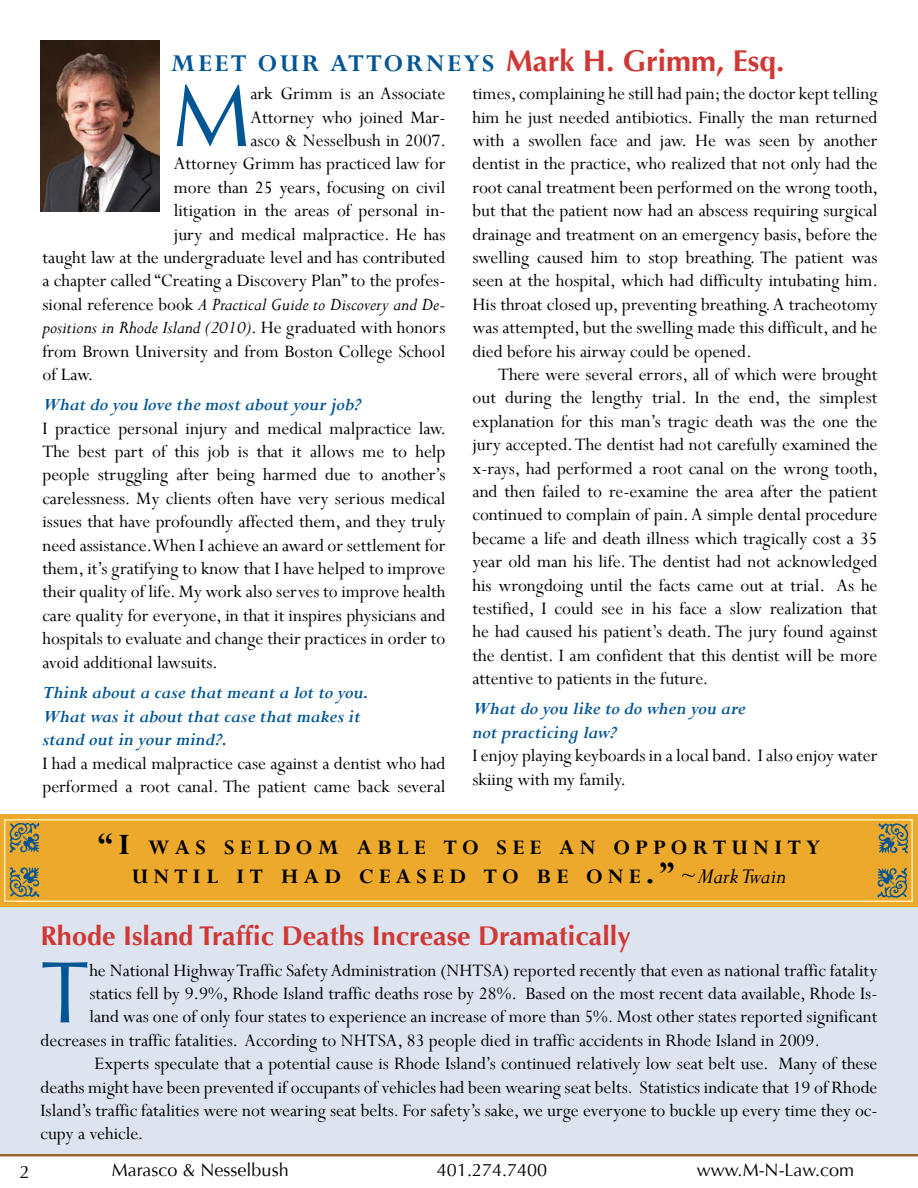
<style>
.page{position:relative;width:918px;height:1188px;background:#fff}
.page>*{position:absolute;margin:0;border:0;box-sizing:border-box;transform-origin:0 0}
.t1{font:87.9px "Optima";color:#005595}
.t2{font:700 27px "Optima";color:#cf3834}
.t3{font:700 27px "Perpetua";letter-spacing:.1em;color:#005595}
.t4{font:700 23.1px/28.8px "Perpetua";letter-spacing:.23em;color:#000;text-align:center}
.t5{font:19.5px/23.4px "Perpetua";color:#000;text-align:justify}
.t6{font:italic 700 19.5px/23.4px "Perpetua";color:#005595}
.t7{font:italic 19.5px "Perpetua";color:#000}
.t8{font:18px "Optima";color:#000}
.s1{font-family:"Optima";font-size:30px;color:#cf3834}
.s2{font-style:normal}
.s3{font-size:33px}
.s4{font-weight:400;font-style:italic;font-size:24px}
</style>
<div class="page">
<hr style="left:0;top:1154px;width:918px;height:2px;background:#9a6632">
<img style="left:40px;top:40px;width:120px;height:171px">
<div style="left:0;top:814px;width:918px;height:93px;background:#eda92b"></div>
<div style="left:4px;top:819px;width:909px;height:83px;border:2px solid #ffecb2"></div>
<svg style="left:10px;top:867px;width:29px;height:30px"></svg>
<svg style="left:877px;top:868px;width:30px;height:30px"></svg>
<svg style="left:879px;top:824px;width:29px;height:29px"></svg>
<svg style="left:10px;top:823px;width:29px;height:30px"></svg>
<div style="left:0;top:907px;width:918px;height:247px;background:#dde3ef"></div>
<h2 class="t3" style="left:171px;top:46px;width:615px">MEET OUR ATTORNEYS <span class="s1">Mark H. Grimm, Esq.</span></h2>
<p class="t5" style="left:472px;top:82px;width:407px">times,complaining he still had pain;the doctor kept telling him he just needed antibiotics. Finally the man returned with a swollen face and jaw. He was seen by another dentist in the practice, who realized that not only had the root canal treatment been performed on the wrong tooth, but that the patient now had an abscess requiring surgical drainage and treatment on an emergency basis, before the swelling caused him to stop breathing. The patient was seen at the hospital, which had difficulty intubating him.<br>His throat closed up, preventing breathing.A tracheotomy was attempted, but the swelling made this difficult, and he died before his airway could be opened.</p>
<p class="t5" style="left:472px;top:362px;width:407px;text-indent:26px">There were several errors, all of which were brought out during the lengthy trial. In the end, the simplest explanation for this man’s tragic death was the one the jury accepted.The dentist had not carefully examined the x-rays, had performed a root canal on the wrong tooth, and then failed to re-examine the area after the patient continued to complain of pain.A simple dental procedure became a life and death illness which tragically cost a 35 year old man his life. The dentist had not acknowledged his wrongdoing until the facts came out at trial. As he testified, I could see in his face a slow realization that he had caused his patient’s death. The jury found against the dentist. I am confident that this dentist will be more attentive to patients in the future.</p>
<p class="t6" style="left:472px;top:697px;width:275px">What do you like to do when you are not practicing law?</p>
<p class="t5" style="left:472px;top:744px;width:406px">I enjoy playing keyboards in a local band. I also enjoy water skiing with my family.</p>
<h1 class="t1" style="left:172px;top:65px;width:80px">M</h1>
<p class="t5" style="left:251px;top:82px;width:196px">ark Grimm is an Associate</p>
<p class="t5" style="left:250px;top:105px;width:197px">Attorney who joined Mar-</p>
<p class="t5" style="left:251px;top:128px;width:197px">asco &amp; Nesselbush in 2007.</p>
<p class="t5" style="left:174px;top:152px;width:273px">Attorney Grimm has practiced law for</p>
<p class="t5" style="left:174px;top:175px;width:273px">more than 25 years, focusing on civil</p>
<p class="t5" style="left:174px;top:199px;width:273px">litigation in the areas of personal in-</p>
<p class="t5" style="left:174px;top:222px;width:273px">jury and medical malpractice. He has</p>
<p class="t5" style="left:42px;top:245px;width:405px">taught law at the undergraduate level and has contributed</p>
<p class="t5" style="left:42px;top:269px;width:405px">a chapter called “Creating a Discovery Plan” to the profes-</p>
<p class="t7" style="left:42px;top:292px;width:405px"><span class="s2">sional reference book</span> A Practical Guide to Discovery and De-</p>
<p class="t7" style="left:42px;top:315px;width:405px">positions in Rhode Island (2010)<span class="s2">. He graduated with honors</span></p>
<p class="t5" style="left:42px;top:339px;width:405px">from Brown University and from Boston College School</p>
<p class="t5" style="left:42px;top:362px;width:52px">of Law.</p>
<p class="t6" style="left:42px;top:393px;width:320px">What do you love the most about your job?</p>
<p class="t5" style="left:42px;top:416px;width:405px">I practice personal injury and medical malpractice law.<br>The best part of this job is that it allows me to help people struggling after being harmed due to another’s carelessness. My clients often have very serious medical issues that have profoundly affected them, and they truly need assistance.When I achieve an award or settlement for them, it’s gratifying to know that I have helped to improve their quality of life.My work also serves to improve health care quality for everyone, in that it inspires physicians and hospitals to evaluate and change their practices in order to avoid additional lawsuits.</p>
<p class="t6" style="left:42px;top:681px;width:328px">Think about a case that meant a lot to you.<br>What was it about that case that makes it stand out in your mind?.</p>
<p class="t5" style="left:42px;top:751px;width:405px">I had a medical malpractice case against a dentist who had performed a root canal. The patient came back several</p>
<p class="t4" style="left:98px;top:833px;width:724px"><span class="s3">“I</span> WAS SELDOM ABLE TO SEE AN OPPORTUNITY<br>UNTIL IT HAD CEASED TO BE ONE<span class="s3">.”</span><span class="s4">~Mark Twain</span></p>
<h2 class="t2" style="left:40px;top:920px;width:592px">Rhode I sland Traffic Deaths I ncrease Dramatically</h2>
<h1 class="t1" style="left:40px;top:942px;width:47px">T</h1>
<p class="t5" style="left:89px;top:958px;width:790px">he National HighwayTraffic SafetyAdministration (NHTSA) reported recently that even as national traffic fatality</p>
<p class="t5" style="left:89px;top:981px;width:790px">statics fell by 9.9%, Rhode Island traffic deaths rose by 28%. Based on the most recent data available, Rhode Is-</p>
<p class="t5" style="left:89px;top:1005px;width:790px">land was one of only four states to experience an increase of more than 5%. Most other states reported significant</p>
<p class="t5" style="left:41px;top:1028px;width:781px">decreases in traffic fatalities. According to NHTSA, 83 people died in traffic accidents in Rhode Island in 2009.</p>
<p class="t5" style="left:95px;top:1051px;width:785px">Experts speculate that a potential cause is Rhode Island’s continued relatively low seat belt use. Many of these</p>
<p class="t5" style="left:41px;top:1075px;width:838px">deaths might have been prevented if occupants of vehicles had been wearing seat belts. Statistics indicate that 19 of Rhode</p>
<p class="t5" style="left:41px;top:1098px;width:838px">Island’s traffic fatalities were not wearing seat belts. For safety’s sake, we urge everyone to buckle up every time they oc-</p>
<p class="t5" style="left:41px;top:1122px;width:105px">cupy a vehicle.</p>
<p class="t8" style="left:20px;top:1161px;width:12px">2</p>
<p class="t8" style="left:112px;top:1159px;width:178px">Marasco &amp; Nesselbush</p>
<p class="t8" style="left:437px;top:1159px;width:112px">401.274.7400</p>
<p class="t8" style="left:697px;top:1159px;width:159px">www.m-n -law.com</p>
</div>
